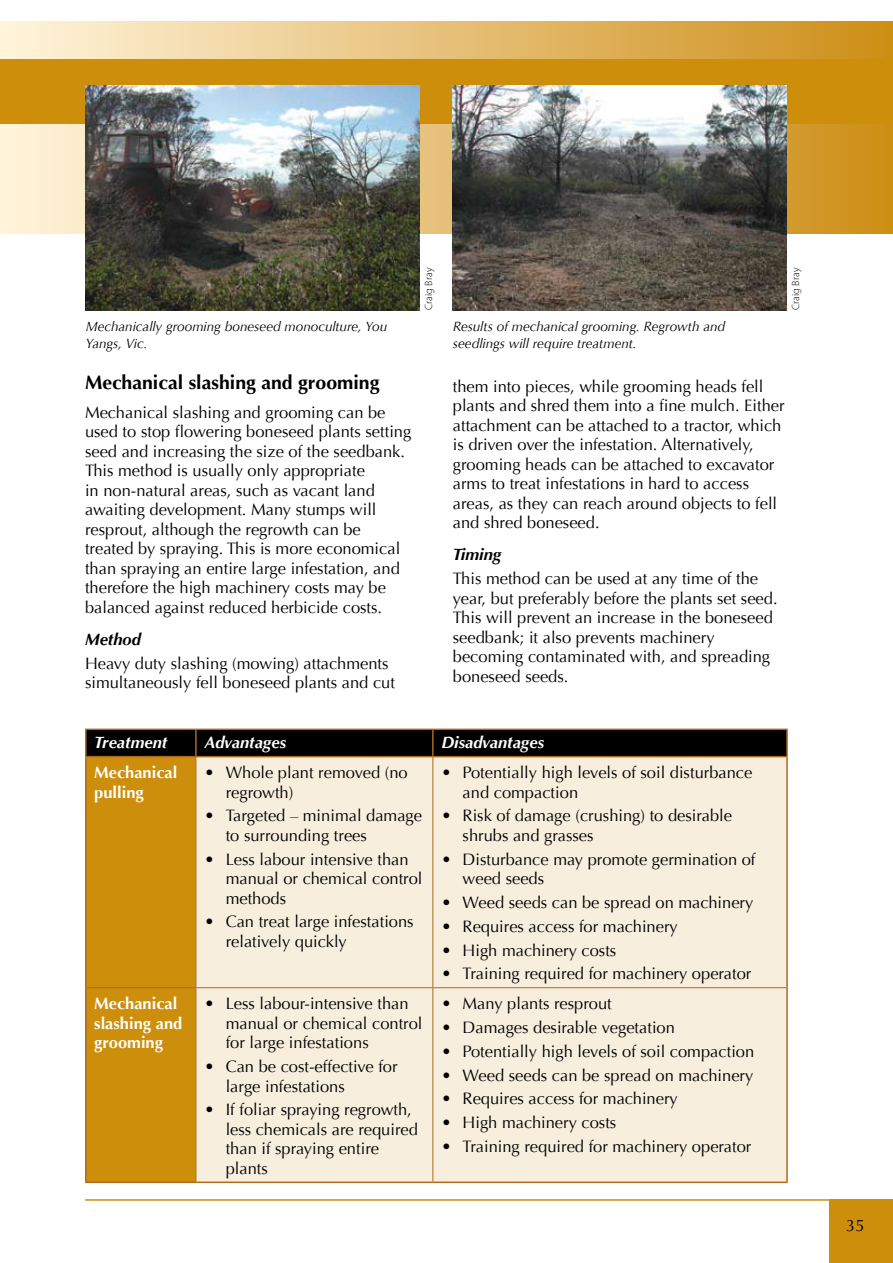
<style>
.page{position:relative;width:893px;height:1263px;background:#fff}
.page>*{position:absolute;margin:0;border:0;box-sizing:border-box;transform-origin:0 0}
.t1{font:700 19.5px "Optima";color:#000}
.t2{font:16.5px/19.5px "Optima";color:#000}
.t3{font:700 16.5px/19.5px "Optima";color:#fff}
.t4{font:italic 700 16.5px "Optima";color:#fff}
.t5{font:italic 700 16.5px "Optima";color:#000}
.t6{font:italic 13.5px/16.5px "Optima";letter-spacing:-.005em;color:#000}
.t7{font:300 10.5px "Myriad Pro";letter-spacing:.01em;color:#000}
</style>
<div class="page">
<div style="left:0;top:21px;width:893px;height:213px;background:linear-gradient(to right,#fff4dc,#cd8e16)"></div>
<div style="left:829px;top:1199px;width:64px;height:64px;background:#cc8e0b"></div>
<hr style="left:85px;top:1199px;width:808px;height:2px;background:#cc8e0b">
<div style="left:0;top:59px;width:893px;height:65px;background:#cc8e0b"></div>
<img style="left:85px;top:85px;width:335px;height:225px">
<img style="left:452px;top:85px;width:335px;height:225px">
<svg style="left:87px;top:730px;width:699px;height:26px;background:#010000"></svg>
<div style="left:87px;top:757px;width:109px;height:424px;background:#cc8e0b"></div>
<div style="left:197px;top:757px;width:589px;height:424px;background:#f8eedd"></div>
<hr style="left:85px;top:729px;width:111px;height:1px;background:#ad6a1e">
<hr style="left:85px;top:730px;width:2px;height:26px;background:#ad6a1e">
<hr style="left:196px;top:729px;width:237px;height:1px;background:#ad6a1e">
<hr style="left:195px;top:730px;width:2px;height:26px;background:#ad6a1e">
<hr style="left:433px;top:729px;width:355px;height:1px;background:#ad6a1e">
<hr style="left:432px;top:730px;width:2px;height:26px;background:#ad6a1e">
<hr style="left:786px;top:730px;width:2px;height:26px;background:#ad6a1e">
<hr style="left:85px;top:756px;width:111px;height:1px;background:#ad6a1e">
<hr style="left:85px;top:757px;width:2px;height:231px;background:#ad6a1e">
<hr style="left:196px;top:756px;width:237px;height:1px;background:#ad6a1e">
<hr style="left:433px;top:756px;width:355px;height:1px;background:#ad6a1e">
<hr style="left:786px;top:757px;width:2px;height:231px;background:#ad6a1e">
<hr style="left:85px;top:988px;width:2px;height:193px;background:#ad6a1e">
<hr style="left:786px;top:988px;width:2px;height:193px;background:#ad6a1e">
<hr style="left:85px;top:1181px;width:111px;height:2px;background:#ad6a1e">
<hr style="left:196px;top:1181px;width:237px;height:2px;background:#ad6a1e">
<hr style="left:433px;top:1181px;width:355px;height:2px;background:#ad6a1e">
<hr style="left:196px;top:757px;width:1px;height:230px;background:#ad6a1e">
<hr style="left:432px;top:757px;width:1px;height:230px;background:#ad6a1e">
<hr style="left:87px;top:987px;width:109px;height:1px;background:#ad6a1e">
<hr style="left:196px;top:987px;width:237px;height:1px;background:#ad6a1e">
<hr style="left:196px;top:988px;width:1px;height:193px;background:#ad6a1e">
<hr style="left:433px;top:987px;width:353px;height:1px;background:#ad6a1e">
<hr style="left:432px;top:988px;width:1px;height:193px;background:#ad6a1e">
<p class="t6" style="left:86px;top:319px;width:303px">Mechanically grooming boneseed monoculture, You<br>Yangs, Vic.</p>
<p class="t1" style="left:85px;top:371px;width:296px">Mechanical slashing and grooming</p>
<p class="t2" style="left:85px;top:403px;width:328px">Mechanical slashing and grooming can be used to stop flowering boneseed plants setting seed and increasing the size of the seedbank.<br>This method is usually only appropriate<br>in non-natural areas, such as vacant land awaiting development. Many stumps will resprout, although the regrowth can be treated by spraying. This is more economical than spraying an entire large infestation, and therefore the high machinery costs may be balanced against reduced herbicide costs.</p>
<p class="t5" style="left:85px;top:630px;width:57px">Method</p>
<p class="t2" style="left:85px;top:654px;width:311px">Heavy duty slashing (mowing) attachments simultaneously fell boneseed plants and cut</p>
<p class="t7" style="left:422px;top:310px;width:44px;rotate:-90deg">Craig Bray</p>
<p class="t6" style="left:453px;top:319px;width:274px">Results of mechanical grooming. Regrowth and seedlings will require treatment.</p>
<p class="t7" style="left:789px;top:310px;width:44px;rotate:-90deg">Craig Bray</p>
<p class="t2" style="left:453px;top:376px;width:333px">them into pieces, while grooming heads fell plants and shred them into a fine mulch. Either attachment can be attached to a tractor, which is driven over the infestation. Alternatively, grooming heads can be attached to excavator arms to treat infestations in hard to access areas, as they can reach around objects to fell and shred boneseed.</p>
<p class="t5" style="left:453px;top:545px;width:50px">Timing</p>
<p class="t2" style="left:453px;top:569px;width:326px">This method can be used at any time of the year, but preferably before the plants set seed.<br>This will prevent an increase in the boneseed seedbank; it also prevents machinery becoming contaminated with, and spreading boneseed seeds.</p>
<p class="t4" style="left:94px;top:733px;width:75px">Treatment</p>
<p class="t4" style="left:204px;top:733px;width:83px">Advantages</p>
<p class="t4" style="left:441px;top:733px;width:104px">Disadvantages</p>
<p class="t3" style="left:94px;top:763px;width:85px">Mechanical pulling</p>
<p class="t2" style="left:226px;top:763px;width:184px;text-indent:-21px">• Whole plant removed (no regrowth)</p>
<p class="t2" style="left:226px;top:806px;width:198px;text-indent:-21px">• Targeted – minimal damage to surrounding trees</p>
<p class="t2" style="left:226px;top:849px;width:198px;text-indent:-21px">• Less labour intensive than manual or chemical control methods</p>
<p class="t2" style="left:226px;top:912px;width:189px;text-indent:-21px">• Can treat large infestations relatively quickly</p>
<p class="t2" style="left:463px;top:763px;width:291px;text-indent:-21px">• Potentially high levels of soil disturbance and compaction</p>
<p class="t2" style="left:463px;top:806px;width:271px;text-indent:-21px">• Risk of damage (crushing) to desirable shrubs and grasses</p>
<p class="t2" style="left:463px;top:849px;width:294px;text-indent:-21px">• Disturbance may promote germination of weed seeds</p>
<p class="t2" style="left:441px;top:893px;width:313px">• Weed seeds can be spread on machinery</p>
<p class="t2" style="left:441px;top:917px;width:238px">• Requires access for machinery</p>
<p class="t2" style="left:441px;top:940px;width:176px">• High machinery costs</p>
<p class="t2" style="left:441px;top:964px;width:312px">• Training required for machinery operator</p>
<p class="t3" style="left:94px;top:994px;width:90px">Mechanical slashing and grooming</p>
<p class="t2" style="left:226px;top:994px;width:198px;text-indent:-21px">• Less labour-intensive than manual or chemical control for large infestations</p>
<p class="t2" style="left:226px;top:1057px;width:173px;text-indent:-21px">• Can be cost-effective for large infestations</p>
<p class="t2" style="left:226px;top:1100px;width:194px;text-indent:-21px">• If foliar spraying regrowth, less chemicals are required than if spraying entire plants</p>
<p class="t2" style="left:441px;top:994px;width:172px">• Many plants resprout</p>
<p class="t2" style="left:441px;top:1018px;width:235px">• Damages desirable vegetation</p>
<p class="t2" style="left:441px;top:1042px;width:314px">• Potentially high levels of soil compaction</p>
<p class="t2" style="left:441px;top:1065px;width:313px">• Weed seeds can be spread on machinery</p>
<p class="t2" style="left:441px;top:1089px;width:238px">• Requires access for machinery</p>
<p class="t2" style="left:441px;top:1113px;width:176px">• High machinery costs</p>
<p class="t2" style="left:441px;top:1137px;width:312px">• Training required for machinery operator</p>
<p class="t2" style="left:846px;top:1216px;width:20px">35</p>
</div>
